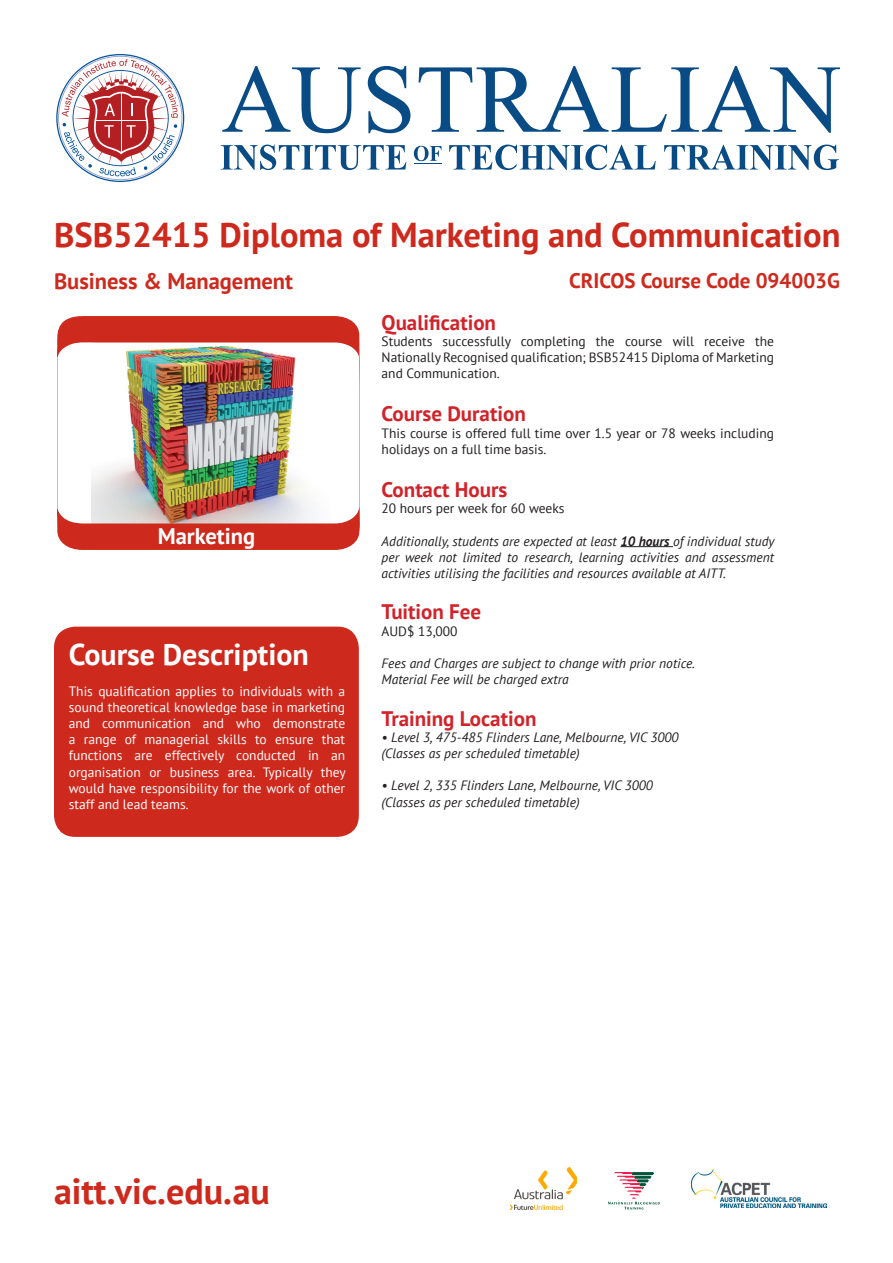
<style>
.page{position:relative;width:893px;height:1263px;background:#fff}
.page>*{position:absolute;margin:0;border:0;box-sizing:border-box;transform-origin:0 0}
.t1{font:700 36px "PT Sans";color:#ce291d}
.t2{font:700 34.5px "PT Sans";color:#ce291d}
.t3{font:700 30px "PT Sans";color:#fff}
.t4{font:700 22.5px "PT Sans";color:#ce291d}
.t5{font:700 22.5px "PT Sans";color:#fff}
.t6{font:700 21px "PT Sans";color:#d1232a}
.t7{font:700 21px "PT Sans";color:#ce291d}
.t8{font:italic 13.5px/16.2px "PT Sans";color:#231f20;text-align:justify}
.t9{font:13.5px/16.2px "PT Sans";color:#fff;text-align:justify}
.t10{font:13.5px/16.2px "PT Sans";color:#231f20;text-align:justify}
.s1{font-weight:700}
</style>
<div class="page">
<hr style="left:620px;top:546px;width:53px;height:1px;background:#231f20">
<div style="left:54px;top:627px;width:305px;height:210px;background:#ce291d;border-radius:21px"></div>
<img style="left:57px;top:316px;width:303px;height:234px">
<svg style="left:608px;top:1172px;width:52px;height:37px"></svg>
<img style="left:691px;top:1170px;width:136px;height:37px">
<img style="left:510px;top:1167px;width:66px;height:42px">
<svg style="left:56px;top:54px;width:128px;height:128px"></svg>
<svg style="left:222px;top:66px;width:139px;height:67px"></svg>
<svg style="left:368px;top:66px;width:42px;height:67px"></svg>
<svg style="left:419px;top:66px;width:421px;height:67px"></svg>
<svg style="left:221px;top:145px;width:185px;height:25px"></svg>
<svg style="left:449px;top:145px;width:207px;height:25px"></svg>
<svg style="left:664px;top:145px;width:175px;height:25px"></svg>
<svg style="left:414px;top:146px;width:28px;height:18px"></svg>
<p class="t2" style="left:54px;top:212px;width:788px">BSB52415 Diploma of Marketing and Communication</p>
<p class="t7" style="left:569px;top:266px;width:272px">CRICOS Course Code 094003G</p>
<p class="t4" style="left:54px;top:266px;width:241px">Business &amp; Management</p>
<p class="t5" style="left:158px;top:521px;width:99px">Marketing</p>
<p class="t3" style="left:69px;top:634px;width:242px">Course Description</p>
<p class="t9" style="left:69px;top:682px;width:278px">This qualification applies to individuals with a sound theoretical knowledge base in marketing and communication and who demonstrate a range of managerial skills to ensure that functions are effectively conducted in an organisation or business area. Typically they would have responsibility for the work of other staff and lead teams.</p>
<p class="t6" style="left:382px;top:308px;width:116px">Qualification</p>
<p class="t10" style="left:382px;top:333px;width:394px">Students successfully completing the course will receive the Nationally Recognised qualification; BSB52415 Diploma of Marketing and Communication.</p>
<p class="t6" style="left:382px;top:400px;width:146px">Course Duration</p>
<p class="t10" style="left:382px;top:424px;width:394px">This course is offered full time over 1.5 year or 78 weeks including holidays on a full time basis.</p>
<p class="t6" style="left:382px;top:476px;width:127px">Contact Hours</p>
<p class="t10" style="left:382px;top:500px;width:184px">20 hours per week for 60 weeks</p>
<p class="t8" style="left:382px;top:532px;width:394px">Additionally, students are expected at least <span class="s1">10 hours</span> of individual study per week not limited to research, learning activities and assessment activities utilising the facilities and resources available at AITT.</p>
<p class="t6" style="left:382px;top:598px;width:101px">Tuition Fee</p>
<p class="t10" style="left:382px;top:622px;width:77px">AUD$ 13,000</p>
<p class="t8" style="left:382px;top:655px;width:315px">Fees and Charges are subject to change with prior notice.</p>
<p class="t8" style="left:382px;top:671px;width:189px">Material Fee will be charged extra</p>
<p class="t6" style="left:382px;top:704px;width:156px">Training Location</p>
<p class="t8" style="left:382px;top:729px;width:298px">• Level 3, 475-485 Flinders Lane, Melbourne, VIC 3000</p>
<p class="t8" style="left:382px;top:745px;width:199px">(Classes as per scheduled timetable)</p>
<p class="t8" style="left:382px;top:777px;width:273px">• Level 2, 335 Flinders Lane, Melbourne, VIC 3000</p>
<p class="t8" style="left:382px;top:793px;width:199px">(Classes as per scheduled timetable)</p>
<p class="t1" style="left:54px;top:1167px;width:217px">aitt.vic.edu.au</p>
</div>
